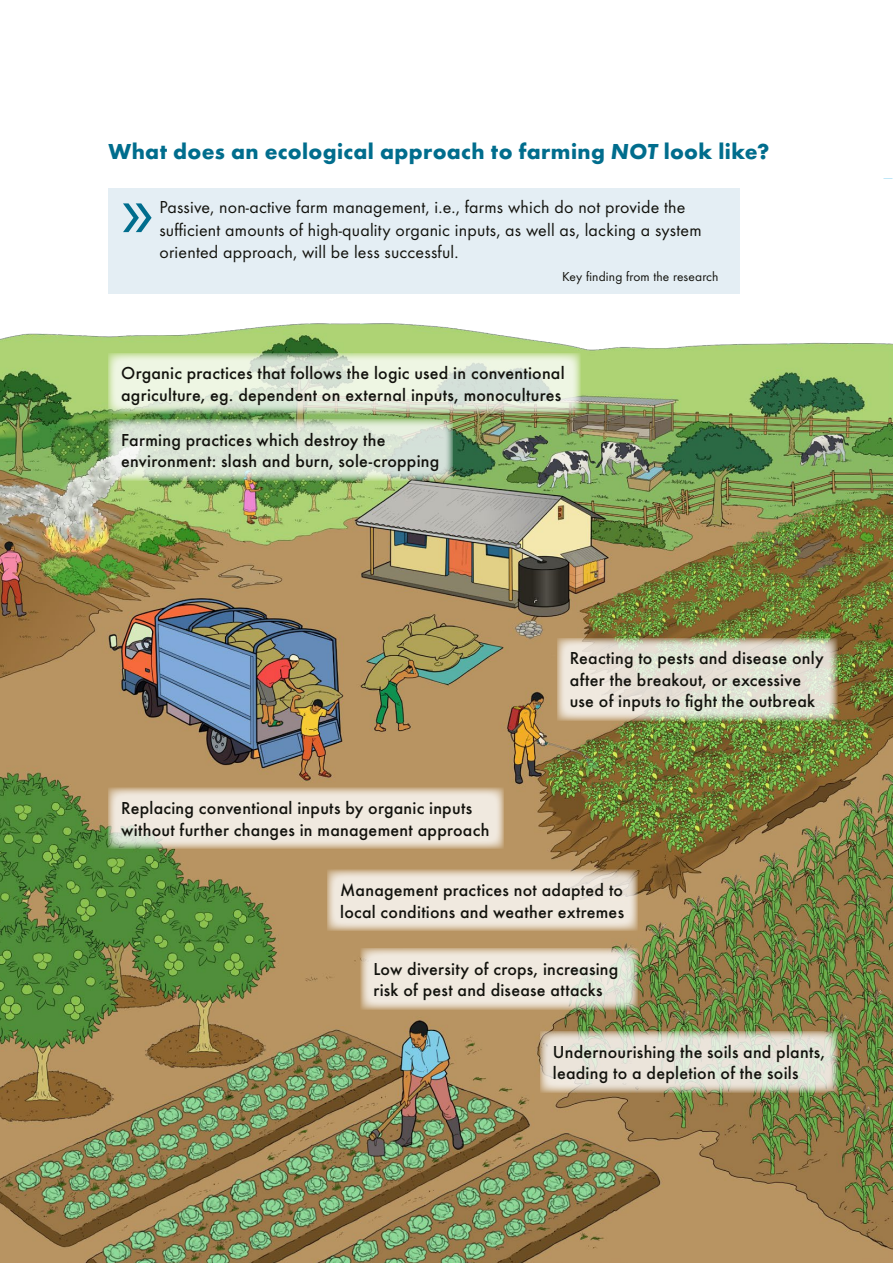
<style>
.page{position:relative;width:893px;height:1263px;background:#fff}
.page>*{position:absolute;margin:0;border:0;box-sizing:border-box;transform-origin:0 0}
.t1{font:78px "Myriad Pro";color:#006d8d}
.t2{font:700 22.5px "Function Pro";letter-spacing:.015em;color:#006d8d}
.t3{font:500 18px/21.8px "Function Pro";letter-spacing:.015em;color:#12120d}
.t4{font:18px/22.5px "Function Pro";letter-spacing:.01em;color:#12120d}
.t5{font:13.5px "Function Pro";letter-spacing:.01em;color:#12120d}
.s1{font-style:italic}
</style>
<div class="page">
<img style="left:0;top:323px;width:893px;height:940px">
<div style="left:108px;top:189px;width:632px;height:82px;background:#e4eef4"></div>
<div style="left:108px;top:256px;width:632px;height:38px;background:#e4eef4"></div>
<img style="left:108px;top:353px;width:472px;height:128px">
<svg style="left:557px;top:637px;width:281px;height:83px;background:#dcdac9"></svg>
<svg style="left:108px;top:787px;width:396px;height:62px;background:#e7dfd0"></svg>
<svg style="left:327px;top:870px;width:311px;height:61px;background:#e9dfd1"></svg>
<svg style="left:361px;top:948px;width:277px;height:62px;background:#e6decf"></svg>
<svg style="left:540px;top:1031px;width:298px;height:62px;background:#dbd9c9"></svg>
<p class="t2" style="left:108px;top:138px;width:662px">What does an ecological approach to farming <span class="s1">NOT</span> look like?</p>
<h1 class="t1" style="left:121px;top:163px;width:34px">»</h1>
<p class="t4" style="left:159px;top:196px;width:544px">Passive, non-active farm management, i.e., farms which do not provide the sufficient amounts of high-quality organic inputs, as well as, lacking a system oriented approach, will be less successful.</p>
<p class="t5" style="left:562px;top:269px;width:158px">Key finding from the research</p>
<p class="t3" style="left:121px;top:362px;width:445px">Organic practices that follows the logic used in conventional agriculture, eg. dependent on external inputs, monocultures</p>
<p class="t3" style="left:121px;top:428px;width:320px">Farming practices which destroy the environment: slash and burn, sole-cropping</p>
<p class="t3" style="left:121px;top:797px;width:370px">Replacing conventional inputs by organic inputs without further changes in management approach</p>
<p class="t3" style="left:570px;top:647px;width:255px">Reacting to pests and disease only after the breakout, or excessive use of inputs to fight the outbreak</p>
<p class="t3" style="left:340px;top:879px;width:285px">Management practices not adapted to local conditions and weather extremes</p>
<p class="t3" style="left:373px;top:957px;width:247px">Low diversity of crops, increasing risk of pest and disease attacks</p>
<p class="t3" style="left:553px;top:1040px;width:274px">Undernourishing the soils and plants, leading to a depletion of the soils</p>
</div>
